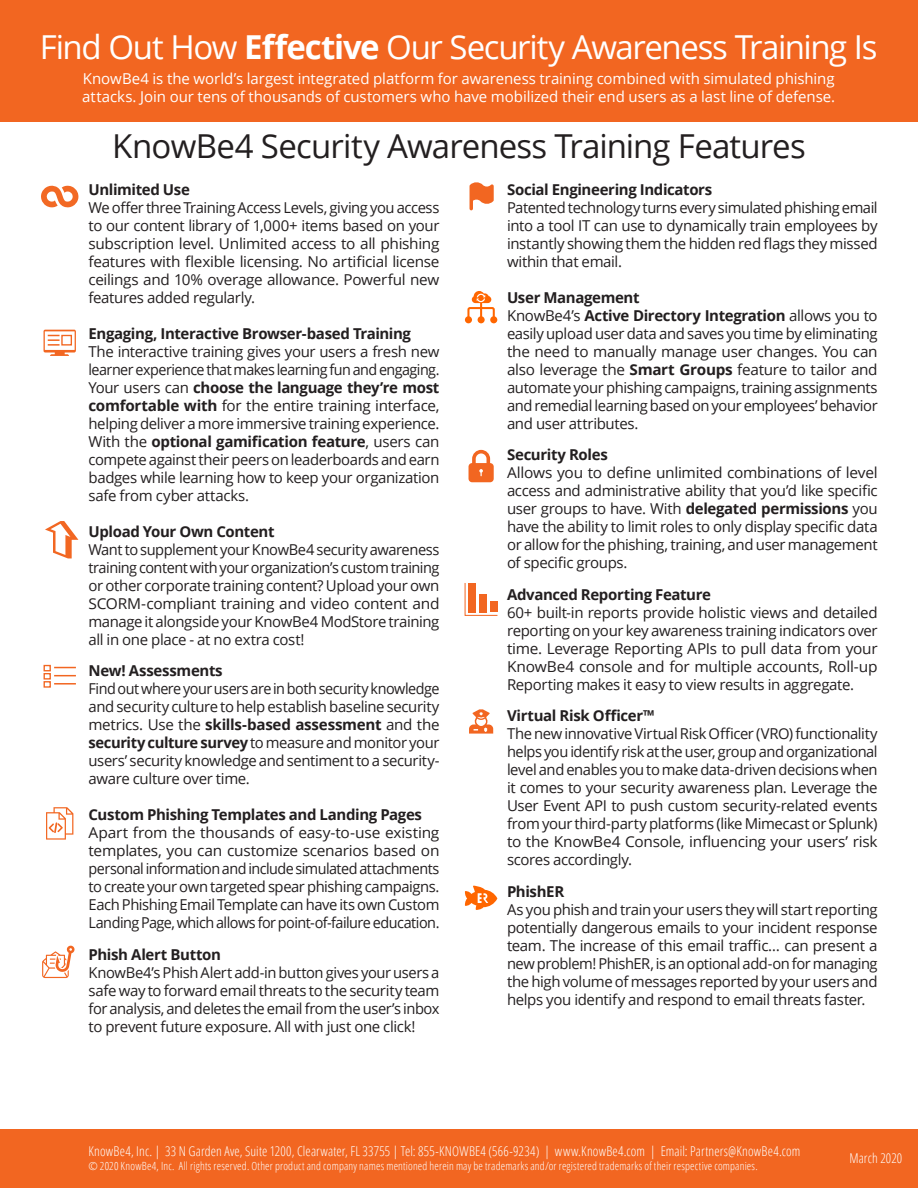
<style>
.page{position:relative;width:918px;height:1188px;background:#fff}
.page>*{position:absolute;margin:0;border:0;box-sizing:border-box;transform-origin:0 0}
.t1{font:33px "Open Sans";letter-spacing:-.04em;color:#fff}
.t2{font:33px "Open Sans";letter-spacing:-.025em;color:#231f20}
.t3{font:15px/18px "Open Sans";letter-spacing:-.025em;color:#231f20;text-align:justify}
.t4{font:15px/18px "Open Sans";letter-spacing:-.025em;color:#231f20;text-align:justify;scale:.96 1}
.t5{font:700 15px "Open Sans";letter-spacing:-.025em;color:#231f20}
.t6{font:15px/18px "Open Sans";letter-spacing:-.005em;color:#fff}
.t7{font:300 condensed 13.5px "Open Sans";letter-spacing:.01em;color:#fff}
.t8{font:300 condensed 11.25px "Open Sans";letter-spacing:.015em;color:#fff}
.s1{font-weight:700}
</style>
<div class="page">
<div style="left:0;top:0;width:918px;height:122px;background:#f26621"></div>
<div style="left:0;top:1130px;width:918px;height:58px;background:#f26621"></div>
<svg style="left:41px;top:186px;width:37px;height:22px"></svg>
<svg style="left:44px;top:330px;width:32px;height:26px"></svg>
<div style="left:61px;top:335px;width:11px;height:11px;border:1px solid #f26621"></div>
<svg style="left:46px;top:807px;width:27px;height:33px"></svg>
<svg style="left:42px;top:945px;width:33px;height:33px"></svg>
<svg style="left:470px;top:182px;width:24px;height:28px"></svg>
<div style="left:465px;top:316px;width:7px;height:7px;background:#f60;border-radius:50%"></div>
<div style="left:478px;top:316px;width:7px;height:7px;background:#f60;border-radius:50%"></div>
<div style="left:490px;top:316px;width:7px;height:7px;background:#f60;border-radius:50%"></div>
<svg style="left:466px;top:291px;width:30px;height:30px"></svg>
<svg style="left:469px;top:450px;width:25px;height:32px"></svg>
<svg style="left:464px;top:583px;width:34px;height:33px"></svg>
<svg style="left:469px;top:709px;width:24px;height:25px"></svg>
<svg style="left:465px;top:886px;width:32px;height:24px"></svg>
<svg style="left:54px;top:667px;width:22px;height:1px"></svg>
<div style="left:44px;top:665px;width:7px;height:6px;border:1px solid #f26621"></div>
<svg style="left:54px;top:675px;width:22px;height:1px"></svg>
<div style="left:44px;top:673px;width:7px;height:7px;border:1px solid #f26621"></div>
<hr style="left:54px;top:683px;width:22px;height:2px;background:#f26621">
<div style="left:44px;top:681px;width:7px;height:7px;border:1px solid #f26621"></div>
<svg style="left:45px;top:521px;width:33px;height:37px"></svg>
<h1 class="t1" style="left:40px;top:24px;width:839px">Find Out How <span class="s1">Effective</span> Our Security Awareness Training Is</h1>
<p class="t6" style="left:82px;top:69px;width:754px">KnowBe4 is the world’s largest integrated platform for awareness training combined with simulated phishing attacks. Join our tens of thousands of customers who have mobilized their end users as a last line of defense.</p>
<h1 class="t2" style="left:112px;top:124px;width:695px">KnowBe4 Security Awareness Training Features</h1>
<h3 class="t5" style="left:88px;top:179px;width:103px">Unlimited Use</h3>
<h3 class="t3" style="left:88px;top:198px;width:353px">We offer three Training Access Levels, giving you access to our content library of 1,000+ items based on your subscription level. Unlimited access to all phishing features with flexible licensing. No artificial license ceilings and 10% overage allowance. Powerful new features added regularly.</h3>
<h3 class="t5" style="left:88px;top:323px;width:324px">Engaging, Interactive Browser-based Training</h3>
<h3 class="t3" style="left:88px;top:342px;width:353px">The interactive training gives your users a fresh new learner experience that makes learning fun and engaging.<br>Your users can <span class="s1">choose the language they’re most comfortable with</span> for the entire training interface, helping deliver a more immersive training experience.<br>With the <span class="s1">optional gamification feature</span>, users can compete against their peers on leaderboards and earn badges while learning how to keep your organization safe from cyber attacks.</h3>
<h3 class="t5" style="left:88px;top:521px;width:188px">Upload Your Own Content</h3>
<p class="t3" style="left:88px;top:540px;width:353px">Want to supplement your KnowBe4 security awareness training content with your organization’s custom training or other corporate training content? Upload your own SCORM-compliant training and video content and manage it alongside your KnowBe4 ModStore training all in one place - at no extra cost!</p>
<h3 class="t5" style="left:88px;top:660px;width:136px">New! Assessments</h3>
<h3 class="t4" style="left:88px;top:679px;width:367px">Find out where your users are in both security knowledge and security culture to help establish baseline security metrics. Use the <span class="s1">skills-based assessment</span> and the <span class="s1">security culture survey</span> to measure and monitor your users’ security knowledge and sentiment to a security&shy;aware culture over time.</h3>
<h3 class="t5" style="left:88px;top:804px;width:335px">Custom Phishing Templates and Landing Pages</h3>
<p class="t3" style="left:88px;top:823px;width:353px">Apart from the thousands of easy-to-use existing templates, you can customize scenarios based on personal information and include simulated attachments to create your own targeted spear phishing campaigns.<br>Each Phishing Email Template can have its own Custom Landing Page, which allows for point-of-failure education.</p>
<h3 class="t5" style="left:88px;top:944px;width:134px">Phish Alert Button</h3>
<p class="t3" style="left:88px;top:963px;width:353px">KnowBe4’s Phish Alert add-in button gives your users a safe way to forward email threats to the security team for analysis, and deletes the email from the user’s inbox to prevent future exposure. All with just one click!</p>
<h3 class="t5" style="left:507px;top:179px;width:207px">Social Engineering Indicators</h3>
<h3 class="t3" style="left:507px;top:198px;width:372px">Patented technology turns every simulated phishing email into a tool IT can use to dynamically train employees by instantly showing them the hidden red flags they missed within that email.</h3>
<h3 class="t5" style="left:507px;top:287px;width:134px">User Management</h3>
<p class="t3" style="left:507px;top:306px;width:372px">KnowBe4’s <span class="s1">Active Directory Integration</span> allows you to easily upload user data and saves you time by eliminating the need to manually manage user changes. You can also leverage the <span class="s1">Smart Groups</span> feature to tailor and automate your phishing campaigns, training assignments and remedial learning based on your employees’ behavior and user attributes.</p>
<h3 class="t5" style="left:507px;top:444px;width:102px">Security Roles</h3>
<p class="t3" style="left:507px;top:463px;width:372px">Allows you to define unlimited combinations of level access and administrative ability that you’d like specific user groups to have. With <span class="s1">delegated permissions</span> you have the ability to limit roles to only display specific data or allow for the phishing, training, and user management of specific groups.</p>
<h3 class="t5" style="left:507px;top:584px;width:206px">Advanced Reporting Feature</h3>
<p class="t3" style="left:507px;top:603px;width:372px">60+ built-in reports provide holistic views and detailed reporting on your key awareness training indicators over time. Leverage Reporting APIs to pull data from your KnowBe4 console and for multiple accounts, Roll‑up Reporting makes it easy to view results in aggregate.</p>
<h3 class="t5" style="left:507px;top:705px;width:149px">Virtual Risk Officer™</h3>
<p class="t3" style="left:507px;top:724px;width:372px">The new innovative Virtual Risk Officer (VRO) functionality helps you identify risk at the user, group and organizational level and enables you to make data-driven decisions when it comes to your security awareness plan. Leverage the User Event API to push custom security-related events from your third-party platforms (like Mimecast or Splunk) to the KnowBe4 Console, influencing your users’ risk scores accordingly.</p>
<h3 class="t5" style="left:507px;top:881px;width:59px">PhishER</h3>
<p class="t3" style="left:507px;top:900px;width:372px">As you phish and train your users they will start reporting potentially dangerous emails to your incident response team. The increase of this email traffic… can present a new problem! PhishER, is an optional add-on for managing the high volume of messages reported by your users and helps you identify and respond to email threats faster.</p>
<p class="t7" style="left:88px;top:1142px;width:713px">KnowBe4, Inc. | 33 N Garden Ave, Suite 1200, Clearwater, FL 33755 | Tel: 855-KNOWBE4 (566-9234) | www.KnowBe4.com | Email: Partners@KnowBe4.com</p>
<p class="t8" style="left:88px;top:1158px;width:671px">© 2020 KnowBe4, Inc. All rights reserved. Other product and company names mentioned herein may be trademarks and/or registered trademarks of their respective companies.</p>
<p class="t7" style="left:849px;top:1149px;width:54px">March 2020</p>
</div>
